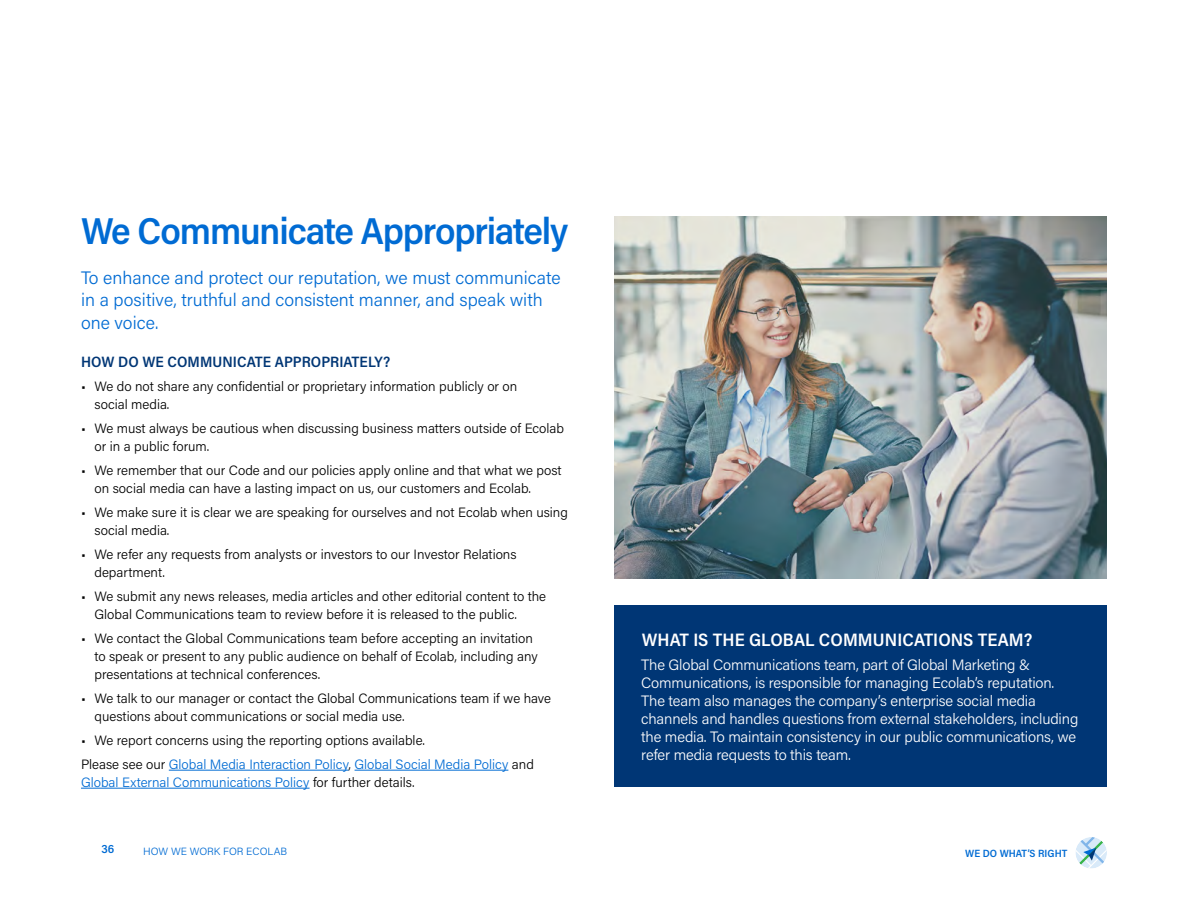
<style>
.page{position:relative;width:1188px;height:918px;background:#fff}
.page>*{position:absolute;margin:0;border:0;box-sizing:border-box;transform-origin:0 0}
.t1{font:600 37.5px "Acumin Pro Semi Cond";letter-spacing:-.03em;color:#006bd3}
.t2{font:300 18px/22.5px "Acumin Pro";color:#006bd3}
.t3{font:600 18px "Acumin Pro Semi Cond";letter-spacing:.005em;color:#fff}
.t4{font:300 15px/18px "Acumin Pro";letter-spacing:-.01em;color:#fff}
.t5{font:600 15px "Acumin Pro Semi Cond";color:#003675}
.t6{font:300 13.5px/18px "Acumin Pro";color:#000}
.t7{font:300 13.5px "Acumin Pro";color:#006bd3}
.t8{font:600 12px "Acumin Pro Semi Cond";color:#006bd3}
.t9{font:300 10.5px "Acumin Pro";color:#006bd3}
.t10{font:600 10.5px "Acumin Pro Semi Cond";color:#006bd3}
.s1{color:#006bd3}
.s2{color:#000}
</style>
<div class="page">
<hr style="left:169px;top:770px;width:180px;height:1px;background:#006bd3">
<hr style="left:355px;top:770px;width:153px;height:1px;background:#006bd3">
<hr style="left:81px;top:788px;width:229px;height:1px;background:#006bd3">
<div style="left:614px;top:606px;width:493px;height:181px;background:#003675"></div>
<img style="left:614px;top:216px;width:493px;height:362px">
<svg style="left:1076px;top:837px;width:31px;height:31px"></svg>
<h1 class="t1" style="left:81px;top:204px;width:489px">We Communicate Appropriately</h1>
<h2 class="t2" style="left:81px;top:266px;width:481px">To enhance and protect our reputation, we must communicate in a positive, truthful and consistent manner, and speak with one voice.</h2>
<p class="t5" style="left:81px;top:351px;width:311px">HOW DO WE COMMUNICATE APPROPRIATELY?</p>
<p class="t6" style="left:94px;top:377px;width:424px;text-indent:-14px">• We do not share any confidential or proprietary information publicly or on social media.</p>
<p class="t6" style="left:94px;top:419px;width:471px;text-indent:-14px">• We must always be cautious when discussing business matters outside of Ecolab or in a public forum.</p>
<p class="t6" style="left:94px;top:461px;width:469px;text-indent:-14px">• We remember that our Code and our policies apply online and that what we post on social media can have a lasting impact on us, our customers and Ecolab.</p>
<p class="t6" style="left:94px;top:503px;width:475px;text-indent:-14px">• We make sure it is clear we are speaking for ourselves and not Ecolab when using social media.</p>
<p class="t6" style="left:94px;top:545px;width:424px;text-indent:-14px">• We refer any requests from analysts or investors to our Investor Relations department.</p>
<p class="t6" style="left:94px;top:587px;width:453px;text-indent:-14px">• We submit any news releases, media articles and other editorial content to the<br>Global Communications team to review before it is released to the public.</p>
<p class="t6" style="left:94px;top:629px;width:445px;text-indent:-14px">• We contact the Global Communications team before accepting an invitation to speak or present to any public audience on behalf of Ecolab, including any presentations at technical conferences.</p>
<p class="t6" style="left:94px;top:689px;width:458px;text-indent:-14px">• We talk to our manager or contact the Global Communications team if we have questions about communications or social media use.</p>
<p class="t6" style="left:81px;top:728px;width:454px;line-height:24px">• We report concerns using the reporting options available.<br>Please see our <span class="s1">Global Media Interaction Policy</span>, <span class="s1">Global Social Media Policy</span> and</p>
<p class="t7" style="left:81px;top:773px;width:335px">Global External Communications Policy <span class="s2">for further details.</span></p>
<h2 class="t3" style="left:642px;top:627px;width:392px">WHAT IS THE GLOBAL COMMUNICATIONS TEAM?</h2>
<p class="t4" style="left:641px;top:655px;width:439px">The Global Communications team, part of Global Marketing &amp; Communications, is responsible for managing Ecolab’s reputation.<br>The team also manages the company’s enterprise social media channels and handles questions from external stakeholders, including the media. To maintain consistency in our public communications, we refer media requests to this team.</p>
<p class="t8" style="left:102px;top:841px;width:14px">36</p>
<p class="t9" style="left:143px;top:844px;width:146px">HOW WE WORK FOR ECOLAB</p>
<p class="t10" style="left:965px;top:846px;width:104px">WE DO WHAT’S RIGHT</p>
</div>
